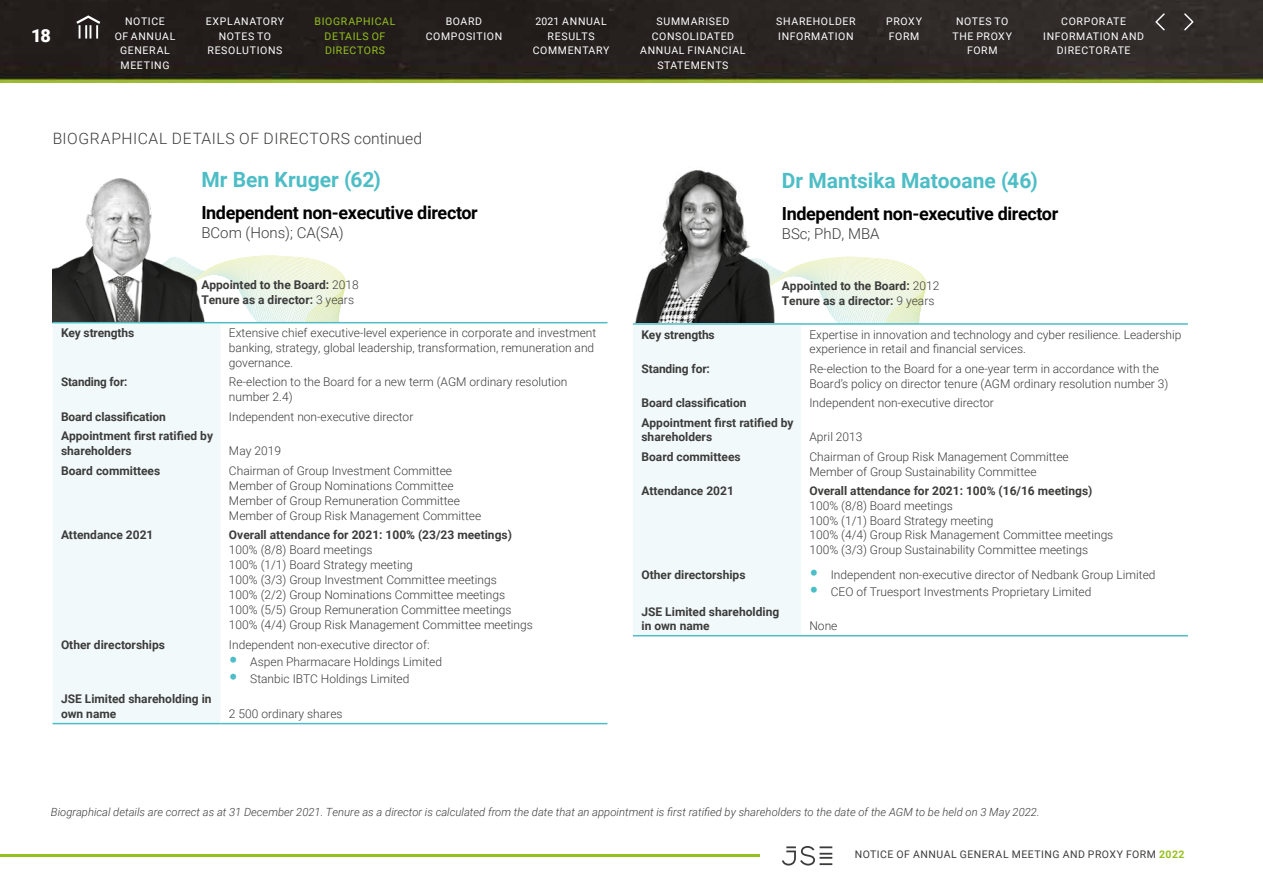
<style>
.page{position:relative;width:1263px;height:893px;background:#fff}
.page>*{position:absolute;margin:0;border:0;box-sizing:border-box;transform-origin:0 0}
.t1{font:700 21px "Roboto";color:#4dbdc6}
.t2{font:700 18px "Roboto";letter-spacing:-.02em;color:#000}
.t3{font:900 18px "Roboto";color:#fff}
.t4{font:300 15.6px "Roboto";letter-spacing:.035em;color:#3c3c3b}
.t5{font:300 15px "Roboto";color:#3c3c3b}
.t6{font:300 12px/14.7px "Roboto";color:#3c3c3b}
.t7{font:700 12px/15px "Roboto";color:#3c3c3b}
.t8{font:italic 300 11.25px "Roboto";color:#3c3c3b}
.t9{font:10.5px/14.9px "Roboto";letter-spacing:.06em;color:#fff;text-align:center}
.t10{font:10.5px "Roboto";letter-spacing:.045em;color:#3c3c3b}
.t11{font:10.5px/14.9px "Roboto";letter-spacing:.06em;color:#95c11f;text-align:center}
.s1{font-weight:300}
.s2{font-family:"Arial";font-weight:900;font-size:18px;color:#4dbdc6}
.s3{font-weight:700;color:#95c11f}
</style>
<div class="page">
<img style="left:0;top:0;width:1263px;height:82px">
<svg style="left:782px;top:846px;width:50px;height:19px"></svg>
<hr style="left:0;top:855px;width:760px;height:2px;background:#95c11f">
<svg style="left:1155px;top:13px;width:10px;height:17px"></svg>
<svg style="left:1184px;top:13px;width:9px;height:17px"></svg>
<svg style="left:74px;top:14px;width:29px;height:25px"></svg>
<svg style="left:807px;top:256px;width:120px;height:67px"></svg>
<img style="left:635px;top:170px;width:172px;height:153px">
<svg style="left:218px;top:255px;width:151px;height:69px"></svg>
<img style="left:52px;top:178px;width:166px;height:145px">
<div style="left:53px;top:323px;width:167px;height:400px;background:#f2f9fa"></div>
<hr style="left:53px;top:723px;width:167px;height:1px;background:#4dbdc6">
<hr style="left:220px;top:723px;width:387px;height:1px;background:#4dbdc6">
<div style="left:633px;top:325px;width:168px;height:310px;background:#f2f9fa"></div>
<hr style="left:633px;top:635px;width:168px;height:1px;background:#4dbdc6">
<hr style="left:801px;top:635px;width:387px;height:1px;background:#4dbdc6">
<hr style="left:53px;top:322px;width:554px;height:1px;background:#4dbdc6">
<hr style="left:633px;top:323px;width:555px;height:2px;background:#4dbdc6">
<h2 class="t3" style="left:31px;top:23px;width:21px">18</h2>
<p class="t9" style="left:115px;top:13px;width:62px">NOTICE<br>OF ANNUAL<br>GENERAL<br>MEETING</p>
<p class="t9" style="left:206px;top:13px;width:80px">EXPLANATORY<br>NOTES TO<br>RESOLUTIONS</p>
<p class="t11" style="left:315px;top:13px;width:82px">BIOGRAPHICAL<br>DETAILS OF<br>DIRECTORS</p>
<p class="t9" style="left:426px;top:13px;width:78px">BOARD<br>COMPOSITION</p>
<p class="t9" style="left:533px;top:13px;width:78px">2021 ANNUAL<br>RESULTS<br>COMMENTARY</p>
<p class="t9" style="left:640px;top:13px;width:107px">SUMMARISED<br>CONSOLIDATED<br>ANNUAL FINANCIAL<br>STATEMENTS</p>
<p class="t9" style="left:776px;top:13px;width:81px;text-align:left">SHAREHOLDER<br>INFORMATION</p>
<p class="t9" style="left:886px;top:13px;width:37px;text-align:left">PROXY<br>FORM</p>
<p class="t9" style="left:952px;top:13px;width:61px">NOTES TO<br>THE PROXY<br>FORM</p>
<p class="t9" style="left:1043px;top:13px;width:102px">CORPORATE<br>INFORMATION AND<br>DIRECTORATE</p>
<h3 class="t4" style="left:52px;top:128px;width:371px">BIOGRAPHICAL DETAILS OF DIRECTORS continued</h3>
<h1 class="t1" style="left:201px;top:165px;width:181px">Mr Ben Kruger (62)</h1>
<h1 class="t1" style="left:782px;top:166px;width:258px">Dr Mantsika Matooane (46)</h1>
<h2 class="t2" style="left:201px;top:200px;width:278px">Independent non-executive director</h2>
<p class="t5" style="left:201px;top:222px;width:144px">BCom (Hons); CA(SA)</p>
<h2 class="t2" style="left:782px;top:201px;width:278px">Independent non-executive director</h2>
<p class="t5" style="left:782px;top:224px;width:99px">BSc; PhD, MBA</p>
<p class="t7" style="left:201px;top:277px;width:159px">Appointed to the Board: <span class="s1">2018<br></span>Tenure as a director: <span class="s1">3 years</span></p>
<p class="t7" style="left:782px;top:278px;width:159px">Appointed to the Board: <span class="s1">2012<br></span>Tenure as a director: <span class="s1">9 years</span></p>
<p class="t7" style="left:61px;top:325px;width:75px">Key strengths</p>
<p class="t6" style="left:229px;top:325px;width:369px">Extensive chief executive-level experience in corporate and investment banking, strategy, global leadership, transformation, remuneration and governance.</p>
<p class="t7" style="left:61px;top:374px;width:68px">Standing for:</p>
<p class="t6" style="left:229px;top:374px;width:340px">Re-election to the Board for a new term (AGM ordinary resolution number 2.4)</p>
<p class="t7" style="left:61px;top:408px;width:106px">Board classification</p>
<p class="t6" style="left:229px;top:409px;width:186px">Independent non-executive director</p>
<p class="t7" style="left:61px;top:428px;width:154px">Appointment first ratified by shareholders</p>
<p class="t6" style="left:229px;top:443px;width:54px">May 2019</p>
<p class="t7" style="left:61px;top:463px;width:101px">Board committees</p>
<p class="t6" style="left:229px;top:463px;width:254px">Chairman of Group Investment Committee Member of Group Nominations Committee Member of Group Remuneration Committee Member of Group Risk Management Committee</p>
<p class="t7" style="left:61px;top:527px;width:94px">Attendance 2021</p>
<p class="t7" style="left:229px;top:527px;width:284px">Overall attendance for 2021: 100% (23/23 meetings)</p>
<p class="t6" style="left:229px;top:542px;width:305px">100% (8/8) Board meetings<br>100% (1/1) Board Strategy meeting<br>100% (3/3) Group Investment Committee meetings<br>100% (2/2) Group Nominations Committee meetings 100% (5/5) Group Remuneration Committee meetings 100% (4/4) Group Risk Management Committee meetings</p>
<p class="t7" style="left:61px;top:637px;width:106px">Other directorships</p>
<p class="t6" style="left:229px;top:637px;width:202px">Independent non-executive director of:</p>
<p class="t6" style="left:229px;top:654px;width:215px"><span class="s2">•</span> Aspen Pharmacare Holdings Limited</p>
<p class="t6" style="left:229px;top:671px;width:182px"><span class="s2">•</span> Stanbic IBTC Holdings Limited</p>
<p class="t7" style="left:61px;top:691px;width:152px">JSE Limited shareholding in own name</p>
<p class="t6" style="left:229px;top:706px;width:115px">2 500 ordinary shares</p>
<p class="t7" style="left:641px;top:326px;width:75px">Key strengths</p>
<p class="t6" style="left:809px;top:327px;width:374px">Expertise in innovation and technology and cyber resilience. Leadership experience in retail and financial services.</p>
<p class="t7" style="left:641px;top:361px;width:70px">Standing for:</p>
<p class="t6" style="left:809px;top:361px;width:360px">Re-election to the Board for a one-year term in accordance with the<br>Board’s policy on director tenure (AGM ordinary resolution number 3)</p>
<p class="t7" style="left:641px;top:395px;width:106px">Board classification</p>
<p class="t6" style="left:809px;top:395px;width:186px">Independent non-executive director</p>
<p class="t7" style="left:641px;top:415px;width:154px">Appointment first ratified by shareholders</p>
<p class="t6" style="left:809px;top:429px;width:55px">April 2013</p>
<p class="t7" style="left:641px;top:449px;width:101px">Board committees</p>
<p class="t6" style="left:809px;top:449px;width:261px">Chairman of Group Risk Management Committee<br>Member of Group Sustainability Committee</p>
<p class="t7" style="left:641px;top:483px;width:94px">Attendance 2021</p>
<p class="t7" style="left:809px;top:483px;width:284px">Overall attendance for 2021: 100% (16/16 meetings)</p>
<p class="t6" style="left:809px;top:498px;width:305px">100% (8/8) Board meetings<br>100% (1/1) Board Strategy meeting<br>100% (4/4) Group Risk Management Committee meetings 100% (3/3) Group Sustainability Committee meetings</p>
<p class="t7" style="left:641px;top:566px;width:106px">Other directorships</p>
<p class="t6" style="left:809px;top:567px;width:348px"><span class="s2">•</span> Independent non-executive director of Nedbank Group Limited</p>
<p class="t6" style="left:809px;top:584px;width:283px"><span class="s2">•</span> CEO of Truesport Investments Proprietary Limited</p>
<p class="t7" style="left:641px;top:603px;width:139px">JSE Limited shareholding in own name</p>
<p class="t6" style="left:809px;top:618px;width:30px">None</p>
<p class="t8" style="left:51px;top:804px;width:990px">Biographical details are correct as at 31 December 2021. Tenure as a director is calculated from the date that an appointment is first ratified by shareholders to the date of the AGM to be held on 3 May 2022.</p>
<p class="t10" style="left:855px;top:847px;width:331px">NOTICE OF ANNUAL GENERAL MEETING AND PROXY FORM <span class="s3">2022</span></p>
</div>
